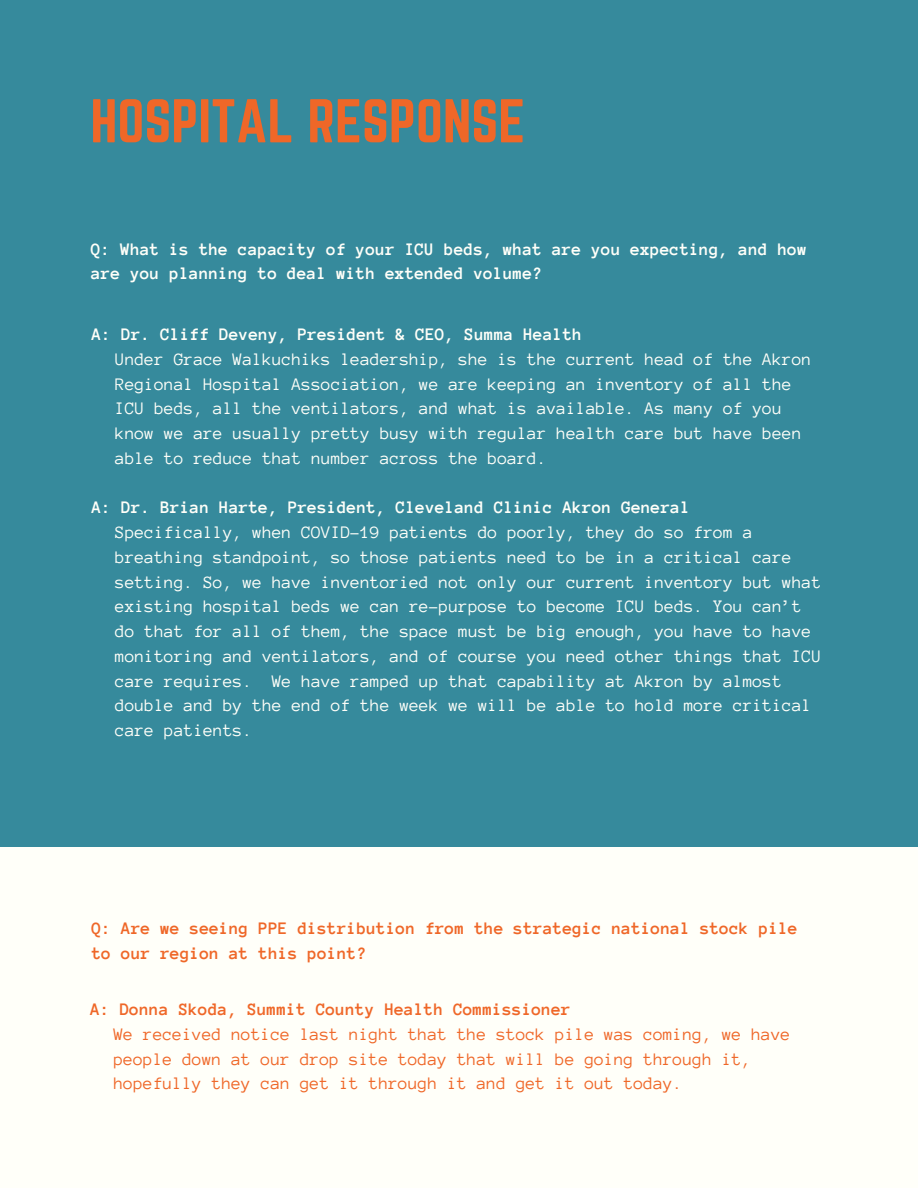
<style>
.page{position:relative;width:918px;height:1188px;background:#fffff9}
.page>*{position:absolute;margin:0;border:0;box-sizing:border-box;transform-origin:0 0}
.t1{font:54px "Norwester";color:#ef6728}
.t2{font:18px/24.8px "Anonymous Pro";color:#fffff9}
.t3{font:700 18px/24.8px "Anonymous Pro";color:#fffff9}
.t4{font:18px/24.8px "Anonymous Pro";color:#ef6728}
.t5{font:700 18px/24.8px "Anonymous Pro";color:#ef6728}
</style>
<div class="page">
<div style="left:0;top:0;width:918px;height:847px;background:#368a9c"></div>
<h1 class="t1" style="left:90px;top:95px;width:436px">HOSPITAL RESPONSE</h1>
<p class="t3" style="left:91px;top:236px;width:718px">Q: What is the capacity of your ICU beds, what are you expecting, and how are you planning to deal with extended volume?</p>
<p class="t3" style="left:92px;top:322px;width:492px">A: Dr. Cliff Deveny, President &amp; CEO, Summa Health</p>
<p class="t2" style="left:115px;top:347px;width:698px">Under Grace Walkuchiks leadership, she is the current head of the Akron Regional Hospital Association, we are keeping an inventory of all the ICU beds, all the ventilators, and what is available. As many of you know we are usually pretty busy with regular health care but have been able to reduce that number across the board.</p>
<p class="t3" style="left:92px;top:495px;width:600px">A: Dr. Brian Harte, President, Cleveland Clinic Akron General</p>
<p class="t2" style="left:115px;top:520px;width:708px">Specifically, when COVID-19 patients do poorly, they do so from a breathing standpoint, so those patients need to be in a critical care setting. So, we have inventoried not only our current inventory but what existing hospital beds we can re-purpose to become ICU beds. You can’t do that for all of them, the space must be big enough, you have to have monitoring and ventilators, and of course you need other things that ICU care requires. We have ramped up that capability at Akron by almost double and by the end of the week we will be able to hold more critical care patients.</p>
<p class="t5" style="left:92px;top:916px;width:708px">Q: Are we seeing PPE distribution from the strategic national stock pile to our region at this point?</p>
<p class="t5" style="left:90px;top:997px;width:482px">A: Donna Skoda, Summit County Health Commissioner</p>
<p class="t4" style="left:114px;top:1022px;width:678px">We received notice last night that the stock pile was coming, we have people down at our drop site today that will be going through it, hopefully they can get it through it and get it out today.</p>
</div>
